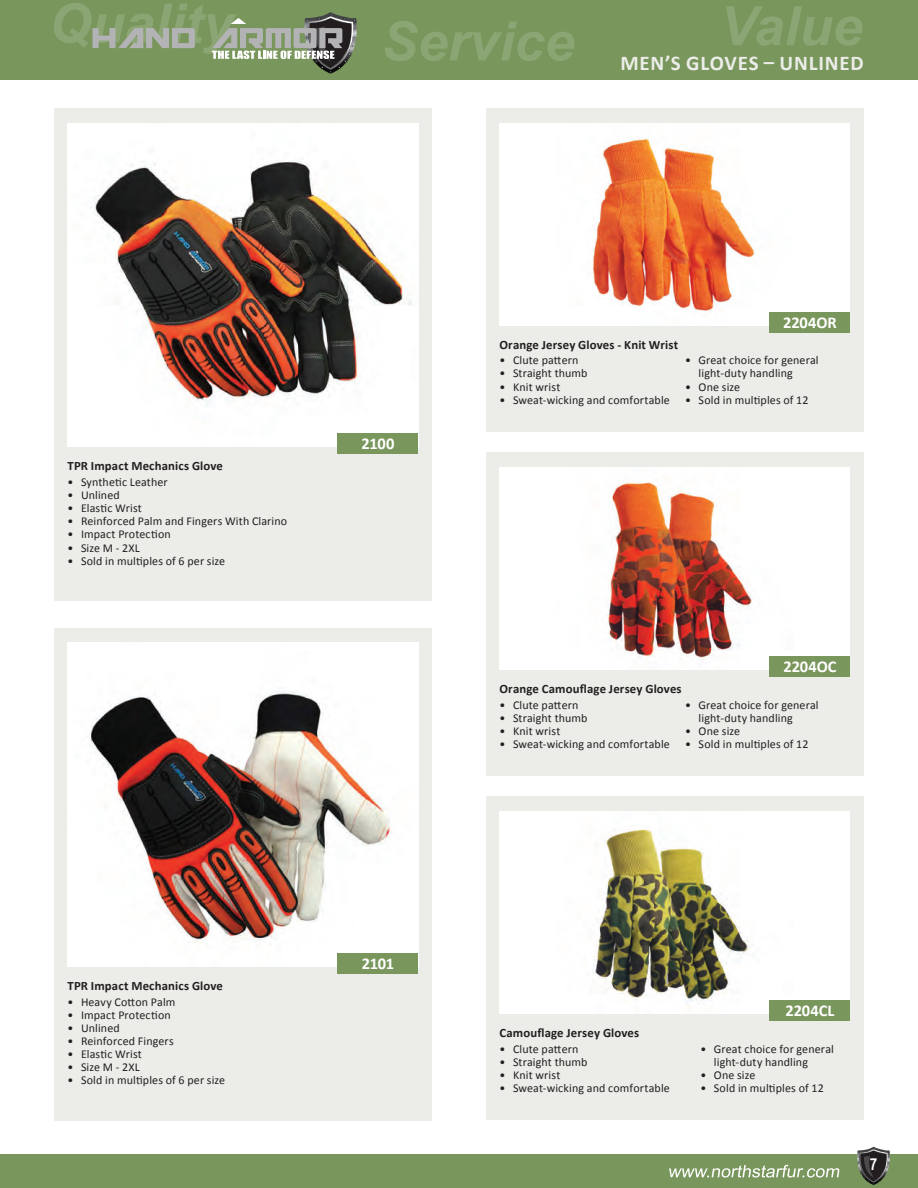
<style>
.page{position:relative;width:918px;height:1188px;background:#fff}
.page>*{position:absolute;margin:0;border:0;box-sizing:border-box;transform-origin:0 0}
.t1{font:700 21px "Calibri";letter-spacing:.035em;color:#ecede9}
.t2{font:700 16.5px "Calibri";letter-spacing:-.01em;color:#fff}
.t3{font:700 16.5px "Arial Narrow";color:#fff}
.t4{font:700 12.75px "Calibri";letter-spacing:.01em;color:#231f20}
.t5{font:12px/13.2px "Calibri";letter-spacing:.01em;color:#231f20}
</style>
<div class="page">
<div style="left:0;top:0;width:918px;height:80px;background:#79965c"></div>
<div style="left:0;top:1154px;width:918px;height:34px;background:#79965c"></div>
<svg style="left:857px;top:1146px;width:33px;height:39px"></svg>
<svg style="left:54px;top:3px;width:303px;height:71px"></svg>
<svg style="left:669px;top:1165px;width:170px;height:13px"></svg>
<svg style="left:385px;top:21px;width:189px;height:40px"></svg>
<svg style="left:726px;top:6px;width:137px;height:40px"></svg>
<div style="left:54px;top:108px;width:378px;height:493px;background:#ecede9"></div>
<div style="left:54px;top:628px;width:378px;height:492px;background:#ecede9"></div>
<img style="left:68px;top:123px;width:350px;height:324px">
<div style="left:338px;top:434px;width:80px;height:20px;background:#79965c"></div>
<img style="left:68px;top:643px;width:350px;height:324px">
<div style="left:338px;top:953px;width:80px;height:21px;background:#79965c"></div>
<div style="left:486px;top:108px;width:378px;height:324px;background:#ecede9"></div>
<div style="left:486px;top:452px;width:378px;height:324px;background:#ecede9"></div>
<div style="left:486px;top:796px;width:378px;height:324px;background:#ecede9"></div>
<div style="left:500px;top:123px;width:350px;height:203px;background:#fff"></div>
<img style="left:592px;top:138px;width:178px;height:188px">
<div style="left:500px;top:467px;width:350px;height:203px;background:#fff"></div>
<img style="left:607px;top:479px;width:163px;height:191px">
<div style="left:500px;top:812px;width:350px;height:202px;background:#fff"></div>
<img style="left:593px;top:829px;width:177px;height:185px">
<div style="left:770px;top:312px;width:80px;height:20px;background:#79965c"></div>
<div style="left:770px;top:656px;width:80px;height:20px;background:#79965c"></div>
<div style="left:770px;top:1000px;width:80px;height:21px;background:#79965c"></div>
<p class="t4" style="left:68px;top:457px;width:157px">TPR Impact Mechanics Glove</p>
<p class="t5" style="left:68px;top:475px;width:102px">• Synthetic Leather</p>
<p class="t5" style="left:68px;top:488px;width:54px">• Unlined</p>
<p class="t5" style="left:68px;top:501px;width:76px">• Elastic Wrist</p>
<p class="t5" style="left:68px;top:514px;width:221px">• Reinforced Palm and Fingers With Clarino</p>
<p class="t5" style="left:67px;top:527px;width:105px">• Impact Protection</p>
<p class="t5" style="left:68px;top:541px;width:74px">• Size M - 2XL</p>
<p class="t5" style="left:68px;top:554px;width:159px">• Sold in multiples of 6 per size</p>
<h2 class="t2" style="left:362px;top:432px;width:34px">2100</h2>
<p class="t4" style="left:68px;top:977px;width:157px">TPR Impact Mechanics Glove</p>
<p class="t5" style="left:68px;top:995px;width:109px">• Heavy Cotton Palm</p>
<p class="t5" style="left:68px;top:1008px;width:105px">• Impact Protection</p>
<p class="t5" style="left:68px;top:1021px;width:54px">• Unlined</p>
<p class="t5" style="left:68px;top:1034px;width:108px">• Reinforced Fingers</p>
<p class="t5" style="left:67px;top:1047px;width:76px">• Elastic Wrist</p>
<p class="t5" style="left:68px;top:1060px;width:74px">• Size M - 2XL</p>
<p class="t5" style="left:68px;top:1073px;width:159px">• Sold in multiples of 6 per size</p>
<h2 class="t2" style="left:362px;top:952px;width:34px">2101</h2>
<h1 class="t1" style="left:620px;top:48px;width:245px">MEN’S GLOVES – UNLINED</h1>
<p class="t4" style="left:500px;top:335px;width:180px">Orange Jersey Gloves - Knit Wrist</p>
<p class="t5" style="left:500px;top:353px;width:80px">• Clute pattern</p>
<p class="t5" style="left:500px;top:367px;width:90px">• Straight thumb</p>
<p class="t5" style="left:500px;top:380px;width:62px">• Knit wrist</p>
<p class="t5" style="left:500px;top:393px;width:172px">• Sweat-wicking and comfortable</p>
<h2 class="t2" style="left:783px;top:310px;width:55px">2204OR</h2>
<p class="t5" style="left:699px;top:353px;width:122px;text-indent:-14px">• Great choice for general light-duty handling</p>
<p class="t5" style="left:685px;top:380px;width:57px">• One size</p>
<p class="t5" style="left:685px;top:393px;width:125px">• Sold in multiples of 12</p>
<h2 class="t2" style="left:783px;top:655px;width:55px">2204OC</h2>
<p class="t4" style="left:500px;top:680px;width:184px">Orange Camouflage Jersey Gloves</p>
<p class="t5" style="left:500px;top:698px;width:80px">• Clute pattern</p>
<p class="t5" style="left:500px;top:711px;width:90px">• Straight thumb</p>
<p class="t5" style="left:500px;top:724px;width:62px">• Knit wrist</p>
<p class="t5" style="left:500px;top:737px;width:172px">• Sweat-wicking and comfortable</p>
<p class="t5" style="left:699px;top:698px;width:122px;text-indent:-14px">• Great choice for general light-duty handling</p>
<p class="t5" style="left:685px;top:724px;width:57px">• One size</p>
<p class="t5" style="left:685px;top:737px;width:125px">• Sold in multiples of 12</p>
<p class="t4" style="left:500px;top:1024px;width:141px">Camouflage Jersey Gloves</p>
<p class="t5" style="left:500px;top:1042px;width:80px">• Clute pattern</p>
<p class="t5" style="left:500px;top:1055px;width:90px">• Straight thumb</p>
<p class="t5" style="left:500px;top:1068px;width:62px">• Knit wrist</p>
<p class="t5" style="left:500px;top:1081px;width:172px">• Sweat-wicking and comfortable</p>
<h2 class="t2" style="left:785px;top:999px;width:51px">2204CL</h2>
<p class="t5" style="left:714px;top:1042px;width:122px;text-indent:-14px">• Great choice for general light-duty handling</p>
<p class="t5" style="left:700px;top:1068px;width:57px">• One size</p>
<p class="t5" style="left:700px;top:1081px;width:125px">• Sold in multiples of 12</p>
<h2 class="t3" style="left:870px;top:1152px;width:9px">7</h2>
</div>
